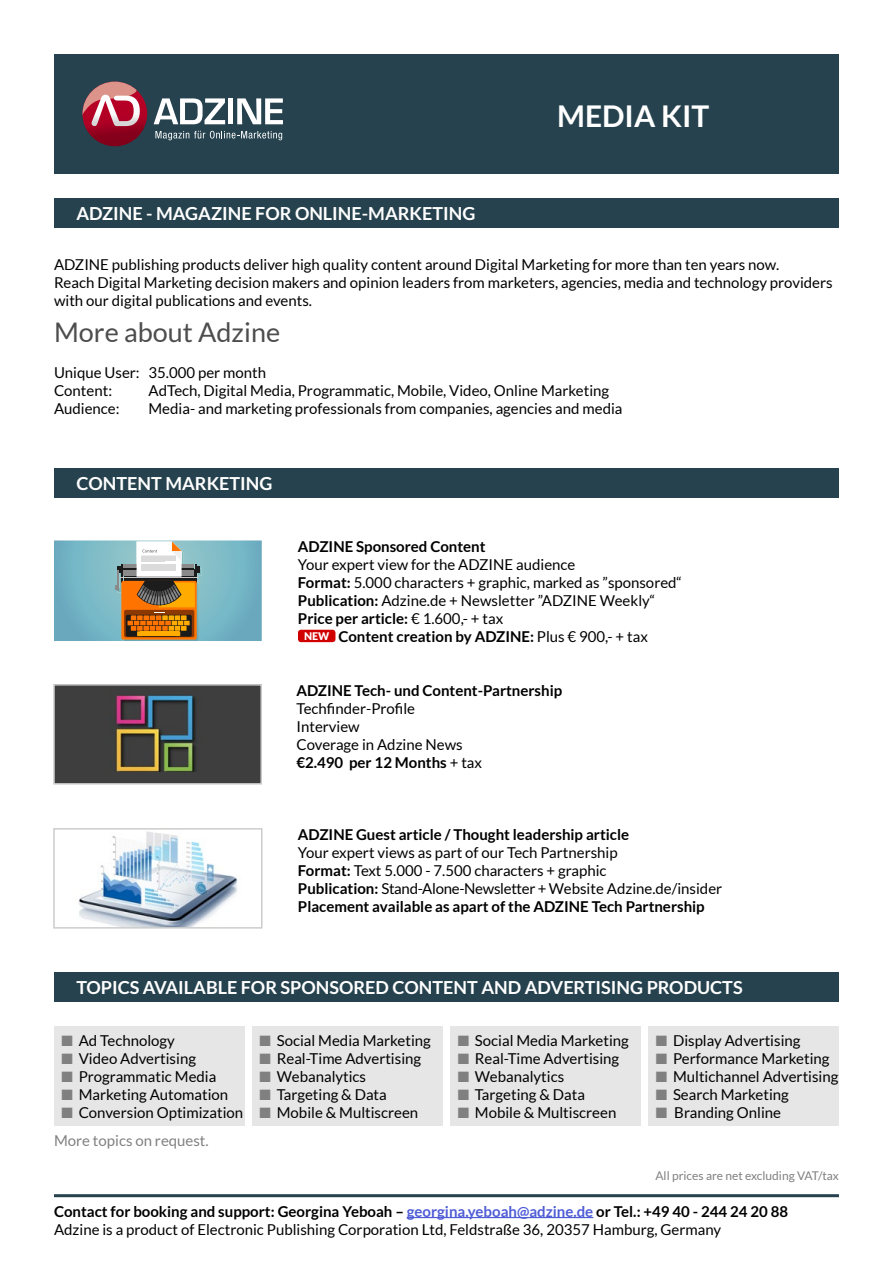
<style>
.page{position:relative;width:893px;height:1263px;background:#fff}
.page>*{position:absolute;margin:0;border:0;box-sizing:border-box;transform-origin:0 0}
.t1{font:700 30px "Lato";color:#fff}
.t2{font:27px "Lato";color:#4d4d4d}
.t3{font:700 18px "Lato";color:#fff}
.t4{font:15px/18px "Lato";color:#000}
.t5{font:700 15px "Lato";color:#000}
.t6{font:15px "Lato";color:#808080}
.t7{font:12px "Lato";color:#808080}
.t8{font:900 10.5px "Lato";color:#fff}
.s1{font-weight:700}
.s2{font-weight:400}
.s3{color:#808080}
.s4{font-weight:700;color:#4f5cd6}
</style>
<div class="page">
<div style="left:54px;top:54px;width:785px;height:120px;background:#26424e"></div>
<svg style="left:82px;top:82px;width:65px;height:64px"></svg>
<svg style="left:82px;top:82px;width:58px;height:44px;background:#bb6a77"></svg>
<svg style="left:154px;top:98px;width:71px;height:26px"></svg>
<div style="left:228px;top:98px;width:5px;height:26px;background:#fff"></div>
<svg style="left:237px;top:98px;width:46px;height:26px"></svg>
<svg style="left:155px;top:131px;width:127px;height:9px"></svg>
<hr style="left:54px;top:1194px;width:785px;height:3px;background:#26424e">
<hr style="left:407px;top:1217px;width:186px;height:1px;background:#4f5cd6">
<div style="left:54px;top:198px;width:785px;height:29px;background:#26424e"></div>
<div style="left:54px;top:468px;width:785px;height:29px;background:#26424e"></div>
<div style="left:298px;top:630px;width:37px;height:12px;background:#d10000;border-radius:3px"></div>
<img style="left:79px;top:831px;width:159px;height:95px">
<div style="left:53px;top:828px;width:209px;height:101px;border:2px solid #ccc"></div>
<svg style="left:54px;top:540px;width:208px;height:101px;background:#8da69d"></svg>
<div style="left:54px;top:685px;width:207px;height:99px;background:#3e3e3e"></div>
<img style="left:115px;top:695px;width:81px;height:76px">
<div style="left:53px;top:684px;width:209px;height:100px;border:2px solid #ccc"></div>
<div style="left:54px;top:972px;width:785px;height:29px;background:#26424e"></div>
<div style="left:54px;top:1026px;width:191px;height:99px;background:#e6e6e6"></div>
<div style="left:252px;top:1026px;width:191px;height:99px;background:#e6e6e6"></div>
<div style="left:450px;top:1026px;width:191px;height:99px;background:#e6e6e6"></div>
<div style="left:648px;top:1026px;width:191px;height:99px;background:#e6e6e6"></div>
<p class="t3" style="left:76px;top:203px;width:400px">ADZINE - MAGAZINE FOR ONLINE-MARKETING</p>
<h1 class="t1" style="left:557px;top:99px;width:154px">MEDIA KIT</h1>
<p class="t4" style="left:54px;top:255px;width:727px">ADZINE publishing products deliver high quality content around Digital Marketing for more than ten years now.</p>
<p class="t4" style="left:54px;top:273px;width:780px">Reach Digital Marketing decision makers and opinion leaders from marketers, agencies, media and technology providers</p>
<p class="t4" style="left:54px;top:291px;width:260px">with our digital publications and events.</p>
<p class="t2" style="left:54px;top:317px;width:228px">More about Adzine</p>
<p class="t4" style="left:54px;top:363px;width:214px">Unique User: 35.000 per month</p>
<p class="t4" style="left:54px;top:381px;width:60px">Content:</p>
<p class="t4" style="left:148px;top:381px;width:462px">AdTech, Digital Media, Programmatic, Mobile, Video, Online Marketing</p>
<p class="t4" style="left:54px;top:399px;width:67px">Audience:</p>
<p class="t4" style="left:148px;top:399px;width:475px">Media- and marketing professionals from companies, agencies and media</p>
<p class="t3" style="left:76px;top:473px;width:198px">CONTENT MARKETING</p>
<p class="t5" style="left:298px;top:538px;width:189px">ADZINE Sponsored Content</p>
<p class="t4" style="left:298px;top:556px;width:279px">Your expert view for the ADZINE audience</p>
<p class="t4" style="left:298px;top:574px;width:386px"><span class="s1">Format:</span> 5.000 characters + graphic, marked as ”sponsored“</p>
<p class="t4" style="left:298px;top:592px;width:359px"><span class="s1">Publication:</span> Adzine.de + Newsletter ”ADZINE Weekly“</p>
<p class="t5" style="left:298px;top:610px;width:207px">Price per article: <span class="s2">€ 1.600,- + tax</span></p>
<p class="t8" style="left:304px;top:628px;width:27px">NEW</p>
<p class="t5" style="left:338px;top:628px;width:311px">Content creation by ADZINE: <span class="s2">Plus € 900,- + tax</span></p>
<p class="t5" style="left:296px;top:682px;width:267px">ADZINE Tech- und Content-Partnership</p>
<p class="t4" style="left:296px;top:700px;width:120px">Techfinder-Profile</p>
<p class="t4" style="left:296px;top:718px;width:65px">Interview</p>
<p class="t4" style="left:296px;top:736px;width:168px">Coverage in Adzine News</p>
<p class="t5" style="left:296px;top:754px;width:187px">€2.490 per 12 Months <span class="s2">+ tax</span></p>
<p class="t5" style="left:298px;top:826px;width:333px">ADZINE Guest article / Thought leadership article</p>
<p class="t4" style="left:298px;top:844px;width:321px">Your expert views as part of our Tech Partnership</p>
<p class="t4" style="left:298px;top:862px;width:310px"><span class="s1">Format:</span> Text 5.000 - 7.500 characters + graphic</p>
<p class="t4" style="left:298px;top:880px;width:426px"><span class="s1">Publication:</span> Stand-Alone-Newsletter + Website Adzine.de/insider</p>
<p class="t5" style="left:298px;top:898px;width:408px">Placement available as apart of the ADZINE Tech Partnership</p>
<p class="t3" style="left:76px;top:977px;width:668px">TOPICS AVAILABLE FOR SPONSORED CONTENT AND ADVERTISING PRODUCTS</p>
<p class="t4" style="left:62px;top:1031px;width:115px"><span class="s3">■</span> Ad Technology</p>
<p class="t4" style="left:62px;top:1049px;width:136px"><span class="s3">■</span> Video Advertising</p>
<p class="t4" style="left:62px;top:1067px;width:156px"><span class="s3">■</span> Programmatic Media</p>
<p class="t4" style="left:62px;top:1085px;width:168px"><span class="s3">■</span> Marketing Automation</p>
<p class="t4" style="left:62px;top:1103px;width:183px"><span class="s3">■</span> Conversion Optimization</p>
<p class="t6" style="left:54px;top:1132px;width:156px">More topics on request.</p>
<p class="t4" style="left:260px;top:1031px;width:173px"><span class="s3">■</span> Social Media Marketing</p>
<p class="t4" style="left:260px;top:1049px;width:163px"><span class="s3">■</span> Real-Time Advertising</p>
<p class="t4" style="left:260px;top:1067px;width:108px"><span class="s3">■</span> Webanalytics</p>
<p class="t4" style="left:260px;top:1085px;width:129px"><span class="s3">■</span> Targeting &amp; Data</p>
<p class="t4" style="left:260px;top:1103px;width:160px"><span class="s3">■</span> Mobile &amp; Multiscreen</p>
<p class="t4" style="left:458px;top:1031px;width:173px"><span class="s3">■</span> Social Media Marketing</p>
<p class="t4" style="left:458px;top:1049px;width:163px"><span class="s3">■</span> Real-Time Advertising</p>
<p class="t4" style="left:458px;top:1067px;width:108px"><span class="s3">■</span> Webanalytics</p>
<p class="t4" style="left:458px;top:1085px;width:129px"><span class="s3">■</span> Targeting &amp; Data</p>
<p class="t4" style="left:458px;top:1103px;width:160px"><span class="s3">■</span> Mobile &amp; Multiscreen</p>
<p class="t4" style="left:656px;top:1031px;width:146px"><span class="s3">■</span> Display Advertising</p>
<p class="t4" style="left:656px;top:1049px;width:175px"><span class="s3">■</span> Performance Marketing</p>
<p class="t4" style="left:656px;top:1067px;width:184px"><span class="s3">■</span> Multichannel Advertising</p>
<p class="t4" style="left:656px;top:1085px;width:135px"><span class="s3">■</span> Search Marketing</p>
<p class="t4" style="left:656px;top:1103px;width:127px"><span class="s3">■</span> Branding Online</p>
<p class="t7" style="left:655px;top:1169px;width:185px">All prices are net excluding VAT/tax</p>
<p class="t4" style="left:54px;top:1202px;width:736px"><span class="s1">Contact for booking and support: Georgina Yeboah –</span> <span class="s4">georgina.yeboah@adzine.de</span> <span class="s1">or Tel.: +49 40 - 244 24 20 88<br></span>Adzine is a product of Electronic Publishing Corporation Ltd, Feldstraße 36, 20357 Hamburg, Germany</p>
</div>
